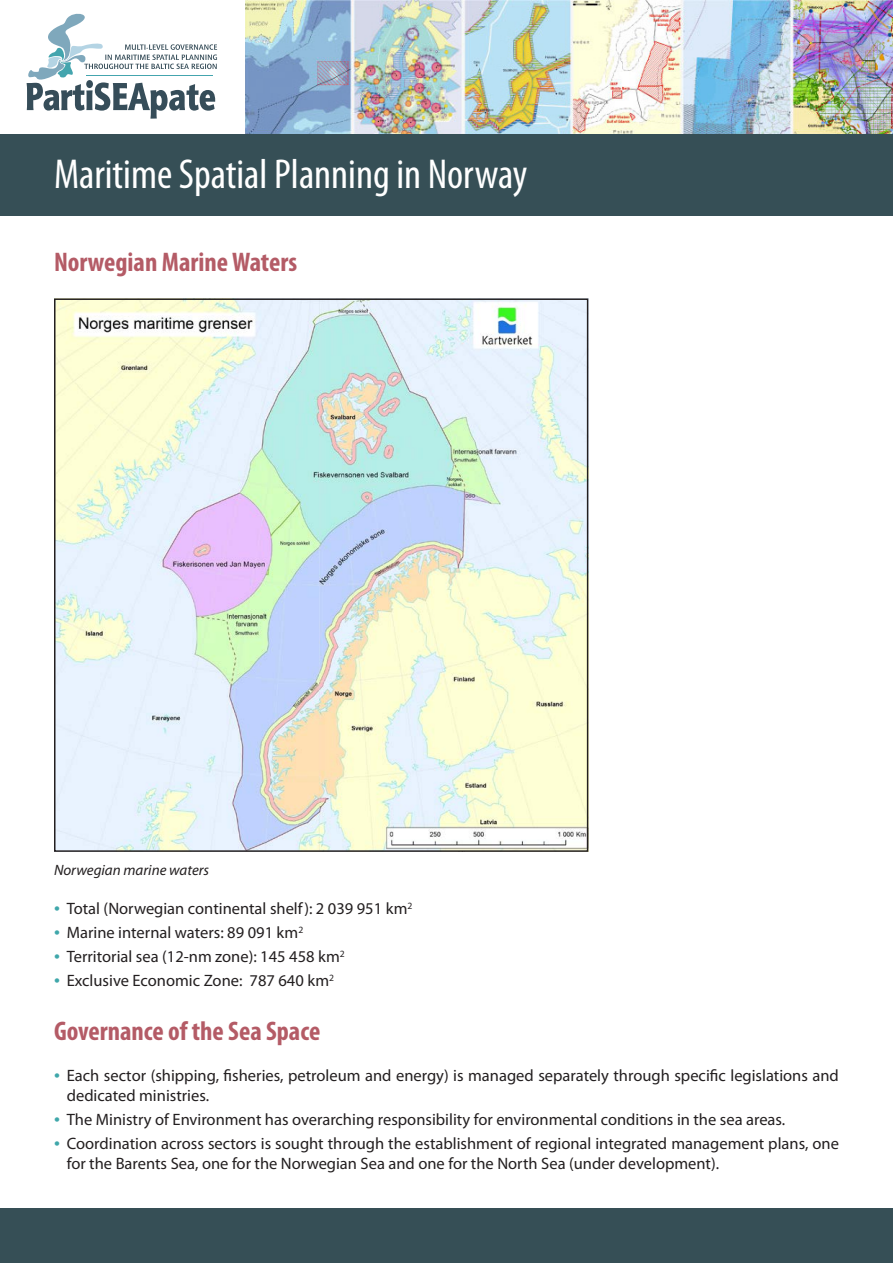
<style>
.page{position:relative;width:893px;height:1263px;background:#fff}
.page>*{position:absolute;margin:0;border:0;box-sizing:border-box;transform-origin:0 0}
.t1{font:condensed 42px "Myriad Pro";color:#fff}
.t2{font:700 condensed 27px "Myriad Pro";color:#b45b66}
.t3{font:16.5px/19.8px "Myriad Pro";color:#231f20}
.t4{font:italic 15px "Myriad Pro";color:#231f20}
.s1{font-size:21px;color:#3fa7aa}
</style>
<div class="page">
<img style="left:246px;top:0;width:647px;height:134px">
<div style="left:0;top:134px;width:893px;height:81px;background:#364f56"></div>
<div style="left:0;top:1209px;width:893px;height:54px;background:#364f56"></div>
<svg style="left:26px;top:13px;width:191px;height:106px"></svg>
<img style="left:57px;top:301px;width:528px;height:548px">
<div style="left:54px;top:298px;width:534px;height:554px;border:2px solid #231f20"></div>
<p class="t1" style="left:54px;top:149px;width:475px">Maritime Spatial Planning in Norway</p>
<p class="t2" style="left:54px;top:245px;width:245px">Norwegian Marine Waters</p>
<p class="t4" style="left:54px;top:861px;width:157px">Norwegian marine waters</p>
<p class="t3" style="left:54px;top:898px;width:360px"><span class="s1">•</span> Total (Norwegian continental shelf): 2 039 951 km<sup>2</sup></p>
<p class="t3" style="left:54px;top:922px;width:251px"><span class="s1">•</span> Marine internal waters: 89 091 km<sup>2</sup></p>
<p class="t3" style="left:54px;top:946px;width:292px"><span class="s1">•</span> Territorial sea (12-nm zone): 145 458 km<sup>2</sup></p>
<p class="t3" style="left:54px;top:970px;width:282px"><span class="s1">•</span> Exclusive Economic Zone: 787 640 km<sup>2</sup></p>
<p class="t2" style="left:54px;top:1014px;width:268px">Governance of the Sea Space</p>
<p class="t3" style="left:67px;top:1065px;width:774px;text-indent:-13px"><span class="s1">•</span> Each sector (shipping, fisheries, petroleum and energy) is managed separately through specific legislations and dedicated ministries.</p>
<p class="t3" style="left:54px;top:1109px;width:733px"><span class="s1">•</span> The Ministry of Environment has overarching responsibility for environmental conditions in the sea areas.</p>
<p class="t3" style="left:67px;top:1133px;width:774px;text-indent:-13px"><span class="s1">•</span> Coordination across sectors is sought through the establishment of regional integrated management plans, one for the Barents Sea, one for the Norwegian Sea and one for the North Sea (under development).</p>
</div>
